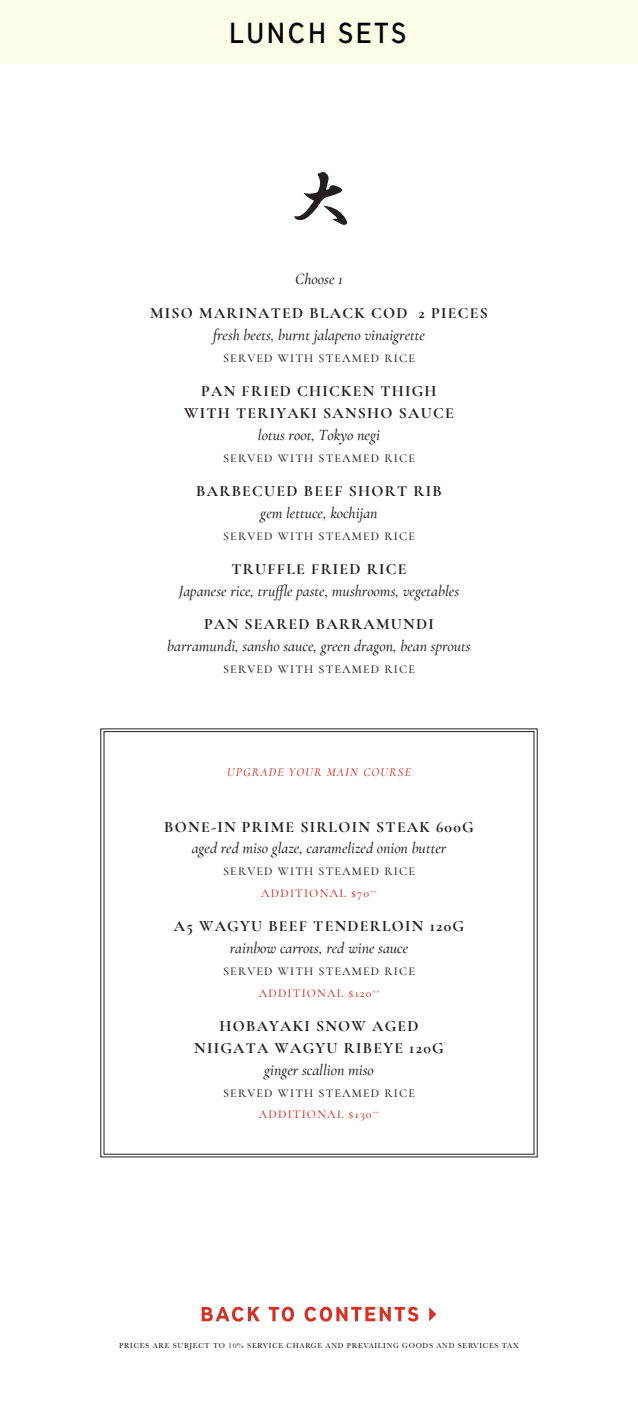
<style>
.page{position:relative;width:638px;height:1404px;background:#fff}
.page>*{position:absolute;margin:0;border:0;box-sizing:border-box;transform-origin:0 0}
.t1{font:700 27.6px "Madras";letter-spacing:.1em;color:#050504}
.t2{font:italic 500 15.75px "Cormorant";color:#211d1e}
.t3{font:700 15.75px/22.5px "Cormorant Garamond";letter-spacing:.08em;color:#211d1e;text-align:center}
.t4{font:500 12px/21.9px "Cormorant";letter-spacing:.1em;color:#211d1e;text-align:center}
.t5{font:italic 500 12px "Cormorant";letter-spacing:.1em;color:#d43127}
.t6{font:7.5px "Baskerville";letter-spacing:.1em;color:#040503}
.s1{color:#d43127}
</style>
<div class="page">
<svg style="left:202px;top:1306px;width:58px;height:15px"></svg>
<svg style="left:269px;top:1306px;width:25px;height:15px"></svg>
<svg style="left:304px;top:1306px;width:114px;height:15px"></svg>
<svg style="left:429px;top:1307px;width:7px;height:13px"></svg>
<div style="left:0;top:0;width:638px;height:64px;background:#fdfce9"></div>
<svg style="left:294px;top:172px;width:54px;height:53px"></svg>
<h1 class="t1" style="left:229px;top:16px;width:178px">LUNCH SETS</h1>
<p class="t2" style="left:295px;top:269px;width:49px">Choose 1</p>
<p class="t3" style="left:150px;top:301px;width:339px">MISO MARINATED BLACK COD 2 PIECES</p>
<p class="t2" style="left:213px;top:325px;width:213px">fresh beets, burnt jalapeno vinaigrette</p>
<p class="t4" style="left:223px;top:347px;width:193px">SERVED WITH STEAMED RICE</p>
<p class="t3" style="left:184px;top:379px;width:271px">PAN FRIED CHICKEN THIGH<br>WITH TERIYAKI SANSHO SAUCE</p>
<p class="t2" style="left:258px;top:425px;width:123px">lotus root, Tokyo negi</p>
<p class="t4" style="left:223px;top:447px;width:193px">SERVED WITH STEAMED RICE</p>
<p class="t3" style="left:196px;top:479px;width:247px">BARBECUED BEEF SHORT RIB</p>
<p class="t2" style="left:260px;top:503px;width:119px">gem lettuce, kochijan</p>
<p class="t4" style="left:223px;top:525px;width:193px">SERVED WITH STEAMED RICE</p>
<p class="t3" style="left:231px;top:557px;width:176px">TRUFFLE FRIED RICE</p>
<p class="t2" style="left:179px;top:581px;width:282px">Japanese rice, truffle paste, mushrooms, vegetables</p>
<p class="t3" style="left:204px;top:613px;width:231px">PAN SEARED BARRAMUNDI</p>
<p class="t2" style="left:167px;top:637px;width:305px">barramundi, sansho sauce, green dragon, bean sprouts</p>
<p class="t4" style="left:223px;top:658px;width:193px">SERVED WITH STEAMED RICE</p>
<p class="t5" style="left:227px;top:764px;width:185px">UPGRADE YOUR MAIN COURSE</p>
<p class="t3" style="left:164px;top:815px;width:311px">BONE-IN PRIME SIRLOIN STEAK 600G</p>
<p class="t2" style="left:192px;top:839px;width:256px">aged red miso glaze, caramelized onion butter</p>
<p class="t4" style="left:223px;top:860px;width:193px">SERVED WITH STEAMED RICE<br><span class="s1">ADDITIONAL $70</span><sup>++</sup></p>
<p class="t3" style="left:174px;top:914px;width:292px">A5 WAGYU BEEF TENDERLOIN 120G</p>
<p class="t2" style="left:230px;top:938px;width:180px">rainbow carrots, red wine sauce</p>
<p class="t4" style="left:223px;top:960px;width:193px">SERVED WITH STEAMED RICE<br><span class="s1">ADDITIONAL $120</span><sup>++</sup></p>
<p class="t3" style="left:194px;top:1014px;width:251px;line-height:21.9px">HOBAYAKI SNOW AGED<br>NIIGATA WAGYU RIBEYE 120G</p>
<p class="t2" style="left:264px;top:1060px;width:111px">ginger scallion miso</p>
<p class="t4" style="left:223px;top:1081px;width:193px">SERVED WITH STEAMED RICE<br><span class="s1">ADDITIONAL $130</span><sup>++</sup></p>
<p class="t6" style="left:119px;top:1340px;width:401px">PRICES ARE SUBJECT TO 10% SERVICE CHARGE AND PREVAILING GOODS AND SERVICES TAX</p>
</div>
